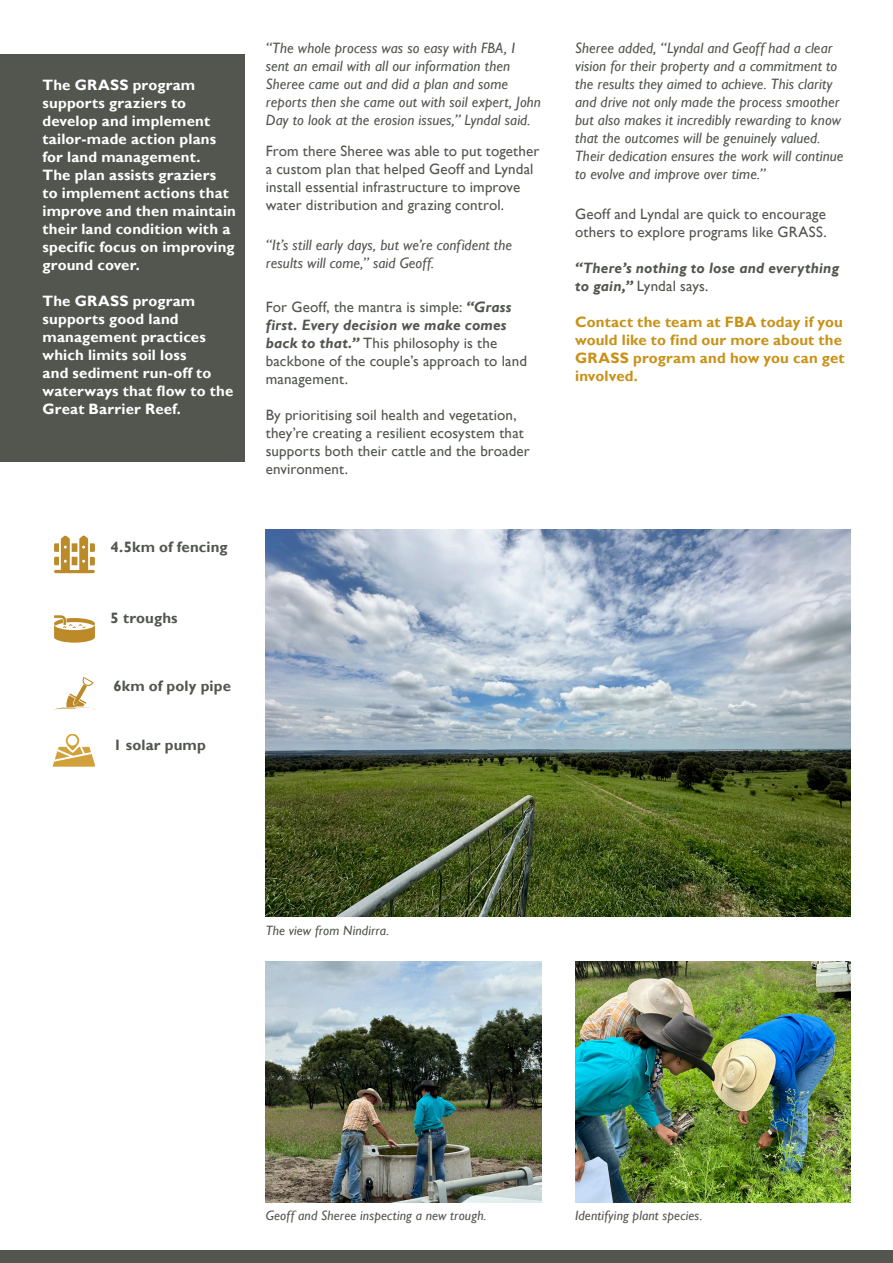
<style>
.page{position:relative;width:893px;height:1263px;background:#fff}
.page>*{position:absolute;margin:0;border:0;box-sizing:border-box;transform-origin:0 0}
.Body_Copy{font:italic 15px/18px "Gill Sans";letter-spacing:.01em;color:#52564f}
.Body_Copy-2{font:15px/18px "Gill Sans";letter-spacing:.01em;color:#52564f}
.Body_Copy-3{font:700 15px/18px "Gill Sans";letter-spacing:.01em;color:#fff}
.Body_Copy-4{font:700 15px/18px "Gill Sans";letter-spacing:.01em;color:#c89118}
.Body_Copy-5{font:italic 700 15px/18px "Gill Sans";letter-spacing:.01em;color:#52564f}
.t1{font:700 15px "Gill Sans";letter-spacing:.01em;color:#52564f}
.Body_Copy-6{font:italic 13.5px "Gill Sans";letter-spacing:.01em;color:#52564f}
.s1{font-weight:700;font-style:italic}
.s2{font-weight:400;font-style:normal}
</style>
<div class="page">
<div style="left:0;top:1250px;width:893px;height:13px;background:#52564f"></div>
<img style="left:266px;top:529px;width:584px;height:387px">
<img style="left:266px;top:961px;width:275px;height:241px">
<img style="left:575px;top:961px;width:275px;height:241px">
<svg style="left:54px;top:535px;width:41px;height:38px"></svg>
<svg style="left:54px;top:615px;width:41px;height:28px"></svg>
<svg style="left:54px;top:677px;width:41px;height:33px"></svg>
<svg style="left:53px;top:734px;width:42px;height:33px"></svg>
<div style="left:0;top:55px;width:244px;height:407px;background:#52564f"></div>
<p class="Body_Copy-3" style="left:43px;top:77px;width:195px">The GRASS program supports graziers to develop and implement tailor-made action plans for land management.<br>The plan assists graziers<br>to implement actions that improve and then maintain their land condition with a specific focus on improving ground cover.</p>
<p class="Body_Copy-3" style="left:43px;top:293px;width:192px">The GRASS program supports good land management practices which limits soil loss<br>and sediment run-off to waterways that flow to the<br>Great Barrier Reef.</p>
<p class="t1" style="left:111px;top:538px;width:119px">4.5km of fencing</p>
<p class="t1" style="left:111px;top:609px;width:69px">5 troughs</p>
<p class="t1" style="left:113px;top:677px;width:119px">6km of poly pipe</p>
<p class="t1" style="left:113px;top:736px;width:94px">1 solar pump</p>
<p class="Body_Copy" style="left:266px;top:39px;width:277px">“The whole process was so easy with FBA, I sent an email with all our information then Sheree came out and did a plan and some reports then she came out with soil expert, John Day to look at the erosion issues,” Lyndal said.</p>
<p class="Body_Copy-2" style="left:266px;top:142px;width:275px">From there Sheree was able to put together a custom plan that helped Geoff and Lyndal install essential infrastructure to improve water distribution and grazing control.</p>
<p class="Body_Copy" style="left:266px;top:236px;width:248px">“It’s still early days, but we’re confident the results will come,” said Geoff.</p>
<p class="Body_Copy-2" style="left:266px;top:299px;width:263px">For Geoff, the mantra is simple: <span class="s1">“Grass first. Every decision we make comes back to that.”</span> This philosophy is the backbone of the couple’s approach to land management.</p>
<p class="Body_Copy-2" style="left:266px;top:407px;width:266px">By prioritising soil health and vegetation, they’re creating a resilient ecosystem that supports both their cattle and the broader environment.</p>
<p class="Body_Copy" style="left:575px;top:39px;width:270px">Sheree added, “Lyndal and Geoff had a clear vision for their property and a commitment to the results they aimed to achieve. This clarity and drive not only made the process smoother but also makes it incredibly rewarding to know that the outcomes will be genuinely valued.<br>Their dedication ensures the work will continue to evolve and improve over time.”</p>
<p class="Body_Copy-2" style="left:575px;top:205px;width:253px">Geoff and Lyndal are quick to encourage others to explore programs like GRASS.</p>
<p class="Body_Copy-5" style="left:575px;top:260px;width:265px">“There’s nothing to lose and everything to gain,” <span class="s2">Lyndal says.</span></p>
<p class="Body_Copy-4" style="left:575px;top:313px;width:271px">Contact the team at FBA today if you would like to find our more about the<br>GRASS program and how you can get involved.</p>
<p class="Body_Copy-6" style="left:266px;top:922px;width:125px">The view from Nindirra.</p>
<p class="Body_Copy-6" style="left:266px;top:1208px;width:222px">Geoff and Sheree inspecting a new trough.</p>
<p class="Body_Copy-6" style="left:575px;top:1208px;width:129px">Identifying plant species.</p>
</div>
